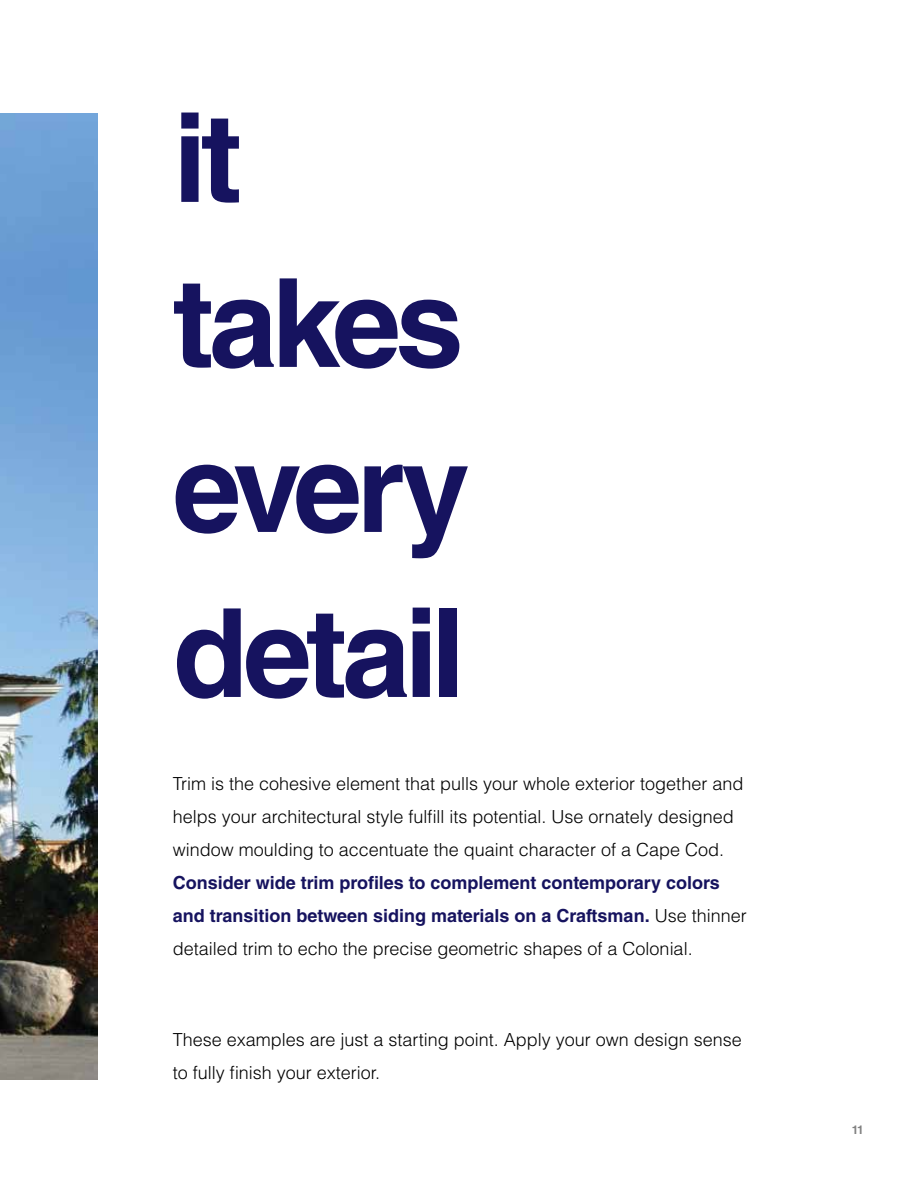
<style>
.page{position:relative;width:918px;height:1188px;background:#fff}
.page>*{position:absolute;margin:0;border:0;box-sizing:border-box;transform-origin:0 0}
.t1{font:700 123.3px/165px "Helvetica LT Std";letter-spacing:-.05em;color:#16135f}
.t2{font:300 18px/33px "Helvetica LT Std";color:#000}
.t3{font:700 18px/33px "Helvetica LT Std";color:#16135f}
.t4{font:700 12px "Helvetica LT Std";color:#808080}
.s1{font-weight:300;color:#000}
</style>
<div class="page">
<img style="left:0;top:113px;width:97px;height:966px">
<h1 class="t1" style="left:173px;top:74px;width:299px">it takes every detail</h1>
<p class="t2" style="left:173px;top:767px;width:572px">Trim is the cohesive element that pulls your whole exterior together and helps your architectural style fulfill its potential. Use ornately designed window moulding to accentuate the quaint character of a Cape Cod.</p>
<p class="t3" style="left:173px;top:866px;width:575px">Consider wide trim profiles to complement contemporary colors and transition between siding materials on a Craftsman. <span class="s1">Use thinner detailed trim to echo the precise geometric shapes of a Colonial.</span></p>
<p class="t2" style="left:173px;top:1023px;width:571px">These examples are just a starting point. Apply your own design sense to fully finish your exterior.</p>
<p class="t4" style="left:852px;top:1122px;width:14px">11</p>
</div>
